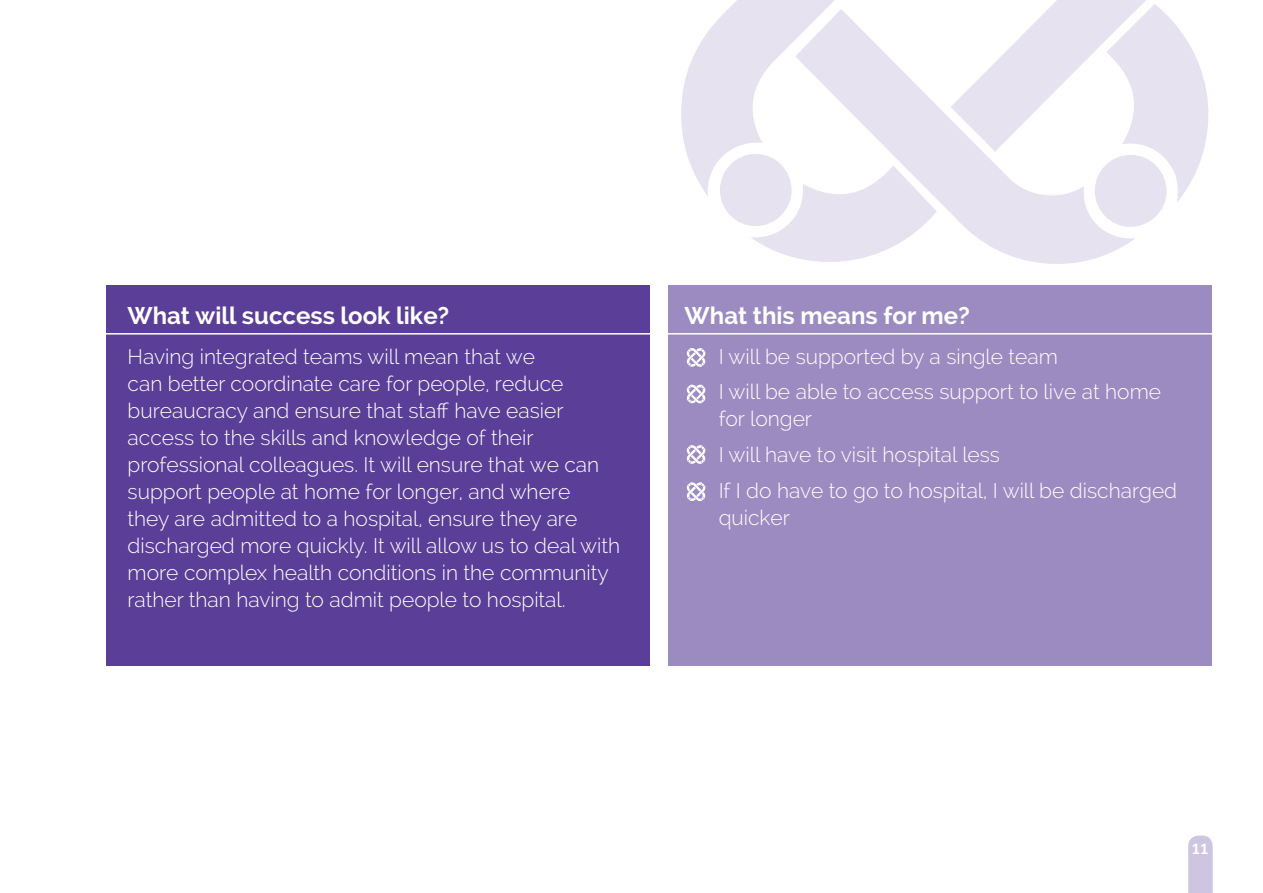
<style>
.page{position:relative;width:1263px;height:893px;background:#fff}
.page>*{position:absolute;margin:0;border:0;box-sizing:border-box;transform-origin:0 0}
.t1{font:700 24px "Raleway";color:#fff}
.t2{font:300 21px/27px "Raleway";color:#fff}
.t3{font:700 16.5px "Calibri";color:#fff}
</style>
<div class="page">
<svg style="left:1188px;top:835px;width:25px;height:58px"></svg>
<div style="left:106px;top:285px;width:544px;height:381px;background:#5b3e98"></div>
<hr style="left:91px;top:333px;width:568px;height:2px;background:#fff">
<svg style="left:681px;top:0;width:154px;height:197px;fill:#e6e2ef"></svg>
<svg style="left:1048px;top:0;width:161px;height:202px"></svg>
<svg style="left:751px;top:165px;width:44px;height:93px"></svg>
<div style="left:1094px;top:155px;width:73px;height:72px;background:#e6e2ef;border-radius:50%"></div>
<div style="left:720px;top:154px;width:72px;height:72px;background:#e6e2ef;border-radius:50%"></div>
<svg style="left:795px;top:9px;width:340px;height:255px;fill:#e6e2ef"></svg>
<div style="left:668px;top:285px;width:544px;height:381px;background:#9c8bc1"></div>
<hr style="left:657px;top:333px;width:567px;height:2px;background:#fff">
<svg style="left:687px;top:348px;width:19px;height:19px"></svg>
<svg style="left:687px;top:384px;width:19px;height:20px"></svg>
<svg style="left:687px;top:445px;width:19px;height:19px"></svg>
<svg style="left:687px;top:482px;width:19px;height:19px"></svg>
<p class="t1" style="left:128px;top:302px;width:323px">What will success look like?</p>
<p class="t2" style="left:128px;top:343px;width:494px">Having integrated teams will mean that we<br>can better coordinate care for people, reduce bureaucracy and ensure that staff have easier access to the skills and knowledge of their professional colleagues. It will ensure that we can support people at home for longer, and where<br>they are admitted to a hospital, ensure they are discharged more quickly. It will allow us to deal with more complex health conditions in the community rather than having to admit people to hospital.</p>
<p class="t1" style="left:685px;top:302px;width:287px">What this means for me?</p>
<p class="t2" style="left:719px;top:339px;width:444px;line-height:35.5px">I will be supported by a single team<br>I will be able to access support to live at home</p>
<p class="t2" style="left:719px;top:401px;width:460px;line-height:35.5px">for longer<br>I will have to visit hospital less<br>If I do have to go to hospital, I will be discharged</p>
<p class="t2" style="left:719px;top:503px;width:73px">quicker</p>
<p class="t3" style="left:1192px;top:838px;width:18px">11</p>
</div>
